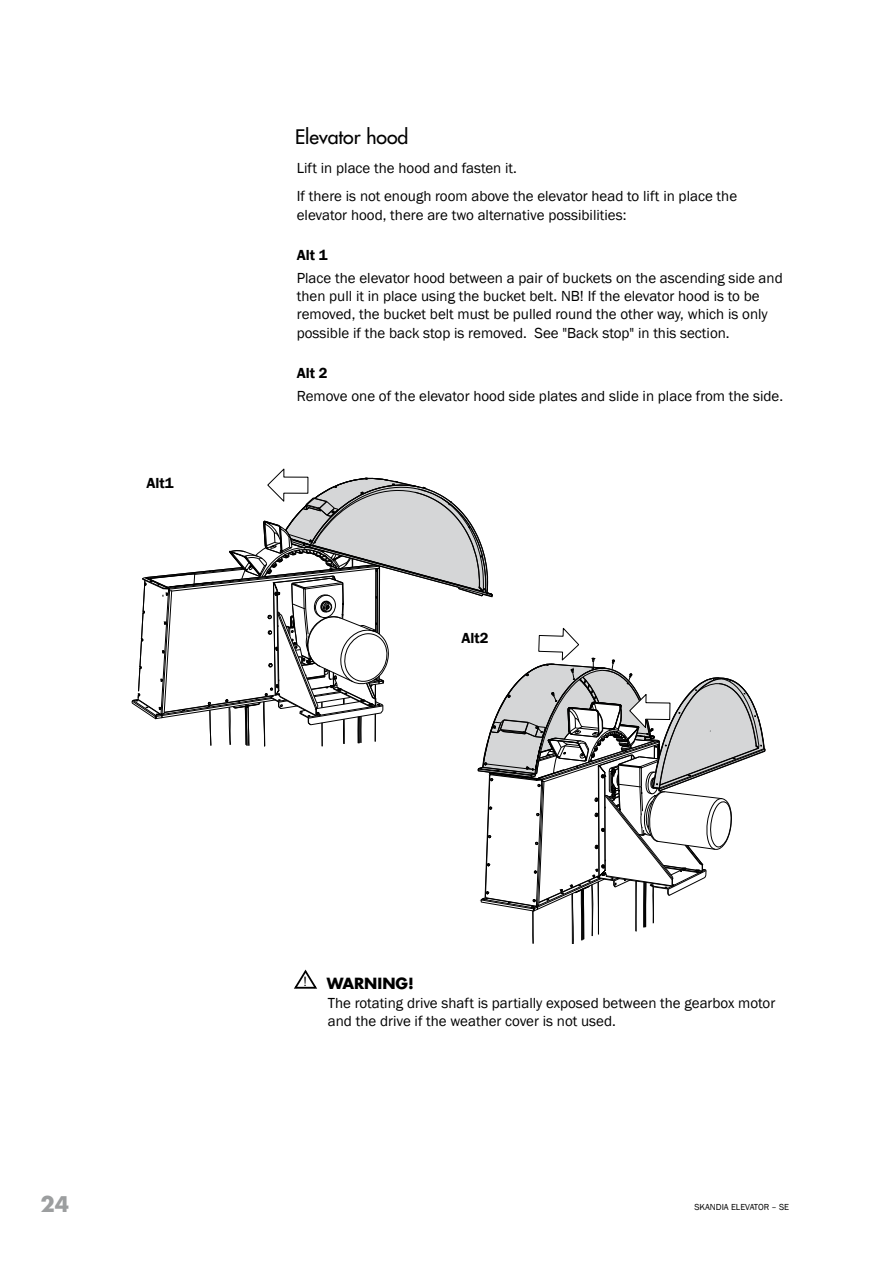
<style>
.page{position:relative;width:893px;height:1263px;background:#fff}
.page>*{position:absolute;margin:0;border:0;box-sizing:border-box;transform-origin:0 0}
.t1{font:700 21px "Futura Std";color:#9c9e9f}
.t2{font:500 19.5px "Futura Std";color:#000}
.t3{font:15px/18.3px "Franklin Gothic";color:#000}
.t4{font:600 15px "Franklin Gothic";color:#000}
.t5{font:700 15px "Futura Std";color:#000}
.t6{font:13.05px "Arial";color:#000;scale:.95 1}
.t7{font:9px "Franklin Gothic";color:#000}
</style>
<div class="page">
<svg style="left:132px;top:468px;width:634px;height:476px"></svg>
<svg style="left:294px;top:969px;width:24px;height:20px"></svg>
<h2 class="t2" style="left:295px;top:124px;width:115px">Elevator hood</h2>
<p class="t3" style="left:297px;top:160px;width:222px">Lift in place the hood and fasten it.</p>
<p class="t4" style="left:146px;top:474px;width:29px">Alt1</p>
<p class="t3" style="left:297px;top:188px;width:442px">If there is not enough room above the elevator head to lift in place the elevator hood, there are two alternative possibilities:</p>
<p class="t4" style="left:297px;top:246px;width:32px">Alt 1</p>
<p class="t3" style="left:297px;top:269px;width:487px">Place the elevator hood between a pair of buckets on the ascending side and then pull it in place using the bucket belt. NB! If the elevator hood is to be removed, the bucket belt must be pulled round the other way, which is only possible if the back stop is removed. See "Back stop" in this section.</p>
<p class="t4" style="left:297px;top:364px;width:32px">Alt 2</p>
<p class="t3" style="left:297px;top:387px;width:488px">Remove one of the elevator hood side plates and slide in place from the side.</p>
<p class="t4" style="left:461px;top:629px;width:29px">Alt2</p>
<p class="t6" style="left:304px;top:973px;width:5px">!</p>
<p class="t5" style="left:327px;top:973px;width:89px">WARNING!</p>
<p class="t3" style="left:328px;top:994px;width:449px">The rotating drive shaft is partially exposed between the gearbox motor and the drive if the weather cover is not used.</p>
<h1 class="t1" style="left:40px;top:1190px;width:30px">24</h1>
<p class="t7" style="left:694px;top:1201px;width:96px">SKANDIA ELEVATOR – SE</p>
</div>
